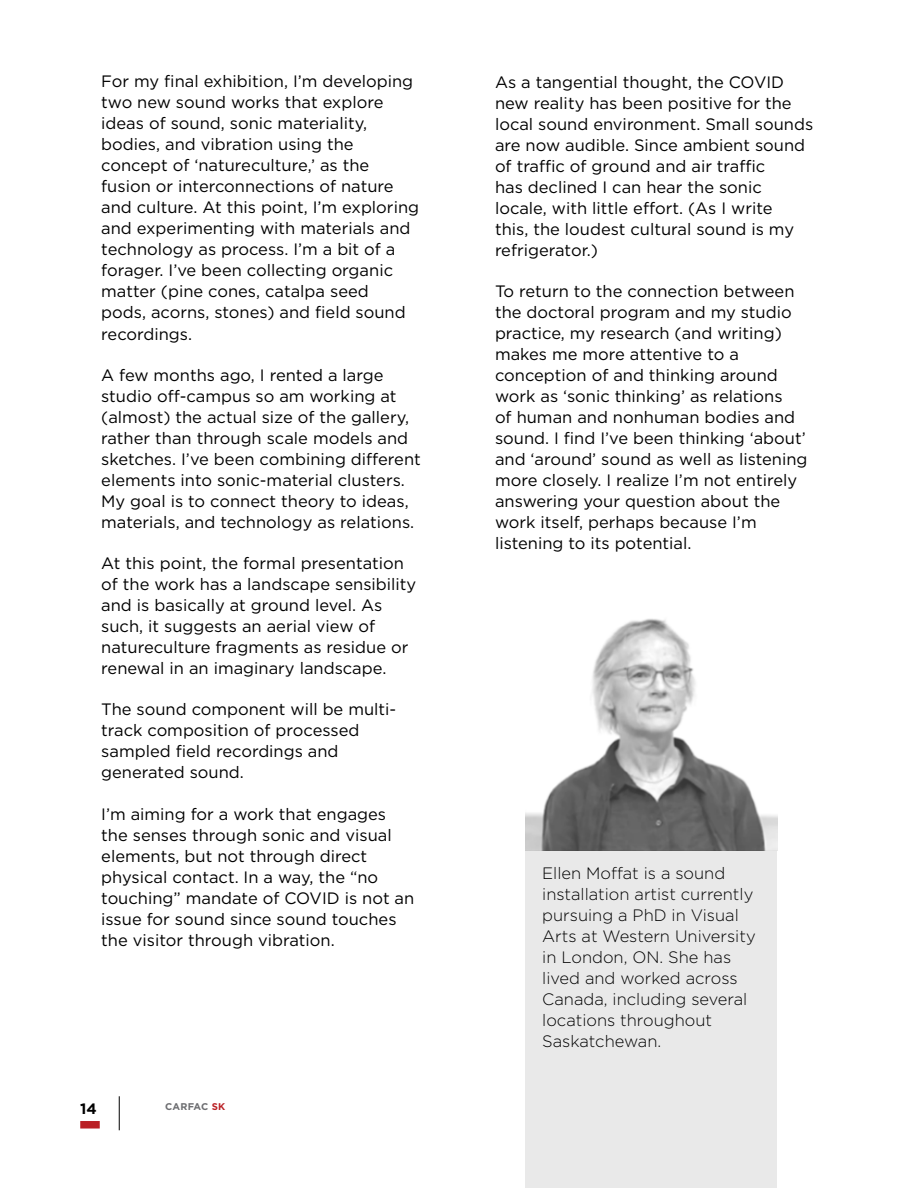
<style>
.page{position:relative;width:918px;height:1188px;background:#fff}
.page>*{position:absolute;margin:0;border:0;box-sizing:border-box;transform-origin:0 0}
.t1{font:16.5px/21px "Gotham";color:#000}
.t2{font:300 16.5px/21px "Gotham";color:#000}
.t3{font:700 15px "Gotham";color:#000}
.t4{font:700 9.75px "Gotham";letter-spacing:.025em;color:#6d6e71}
.s1{color:#ba2025}
</style>
<div class="page">
<div style="left:526px;top:850px;width:251px;height:338px;background:#e9e9e9"></div>
<hr style="left:119px;top:1096px;width:1px;height:34px;background:#000">
<div style="left:80px;top:1121px;width:20px;height:8px;background:#ba2025"></div>
<img style="left:526px;top:618px;width:251px;height:232px">
<p class="t1" style="left:101px;top:71px;width:319px">For my final exhibition, I’m developing two new sound works that explore ideas of sound, sonic materiality, bodies, and vibration using the concept of ‘natureculture,’ as the fusion or interconnections of nature and culture. At this point, I’m exploring and experimenting with materials and technology as process. I’m a bit of a forager. I’ve been collecting organic matter (pine cones, catalpa seed<br>pods, acorns, stones) and field sound recordings.</p>
<p class="t1" style="left:101px;top:364px;width:321px">A few months ago, I rented a large studio off-campus so am working at (almost) the actual size of the gallery, rather than through scale models and sketches. I’ve been combining different elements into sonic-material clusters.<br>My goal is to connect theory to ideas, materials, and technology as relations.</p>
<p class="t1" style="left:101px;top:552px;width:317px">At this point, the formal presentation of the work has a landscape sensibility and is basically at ground level. As such, it suggests an aerial view of natureculture fragments as residue or renewal in an imaginary landscape.</p>
<p class="t1" style="left:101px;top:699px;width:297px">The sound component will be multi&shy;track composition of processed sampled field recordings and generated sound.</p>
<p class="t1" style="left:101px;top:803px;width:315px">I’m aiming for a work that engages the senses through sonic and visual elements, but not through direct physical contact. In a way, the “no touching” mandate of COVID is not an issue for sound since sound touches the visitor through vibration.</p>
<p class="t3" style="left:80px;top:1099px;width:18px">14</p>
<p class="t4" style="left:165px;top:1100px;width:62px">CARFAC <span class="s1">SK</span></p>
<p class="t1" style="left:495px;top:71px;width:320px">As a tangential thought, the COVID new reality has been positive for the local sound environment. Small sounds are now audible. Since ambient sound of traffic of ground and air traffic<br>has declined I can hear the sonic locale, with little effort. (As I write<br>this, the loudest cultural sound is my refrigerator.)</p>
<p class="t1" style="left:495px;top:280px;width:314px">To return to the connection between the doctoral program and my studio practice, my research (and writing) makes me more attentive to a conception of and thinking around work as ‘sonic thinking’ as relations<br>of human and nonhuman bodies and sound. I find I’ve been thinking ‘about’ and ‘around’ sound as well as listening more closely. I realize I’m not entirely answering your question about the work itself, perhaps because I’m listening to its potential.</p>
<p class="t2" style="left:542px;top:862px;width:215px">Ellen Moffat is a sound installation artist currently pursuing a PhD in Visual<br>Arts at Western University in London, ON. She has lived and worked across<br>Canada, including several locations throughout<br>Saskatchewan.</p>
</div>
